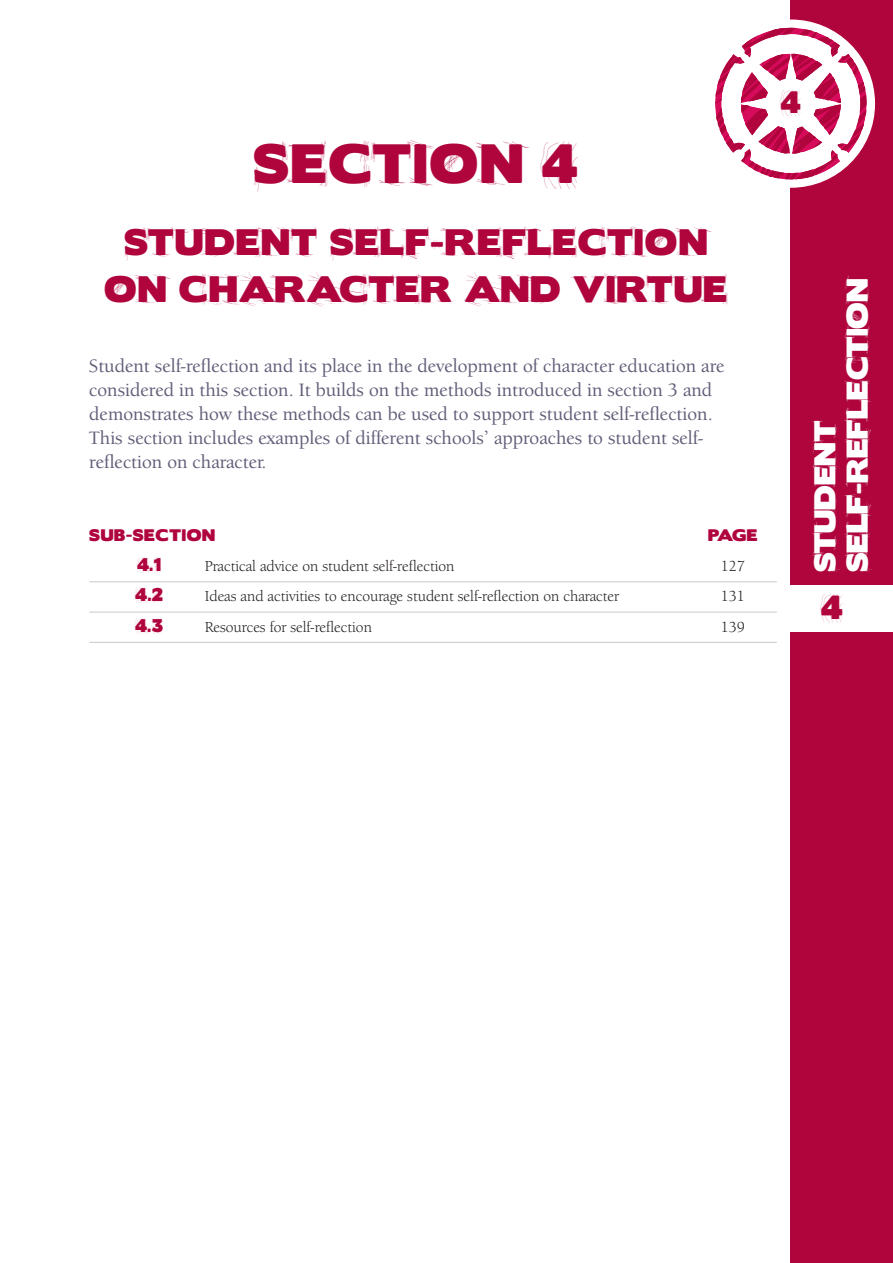
<style>
.page{position:relative;width:893px;height:1263px;background:#fff}
.page>*{position:absolute;margin:0;border:0;box-sizing:border-box;transform-origin:0 0}
.Div_Section{font:49.5px "Boris Black Bloxx Dirty";letter-spacing:.04em;color:#b0043d}
.Div_Title{font:33px/46.5px "Boris Black Bloxx Dirty";letter-spacing:.04em;color:#b0043d;text-align:center}
.Section___LP_White{font:30px "Boris Black Bloxx Dirty";color:#b0043d}
.The_numbers_top{font:27.75px "Boris Black Bloxx Dirty";color:#b0043d}
.Side_Title_LP{font:27px/32.4px "Boris Black Bloxx Dirty";letter-spacing:-.01em;color:#fff}
.Div_Text{font:500 19.5px/24px "Berkeley Oldstyle IT Cby BT";color:#605e78}
.I_Body_Text_LP{font:16.5px "Boris Black Bloxx Dirty";color:#b0043d}
.A_Sub_Section_title{font:16.5px "Boris Black Bloxx Dirty";color:#b0043d}
.I_Body_Text_LP-2{font:15.75px "Berkeley Oldstyle IT Cby BT";color:#231f20}
.A_Sub_Section_title-2{font:15.75px "Berkeley Oldstyle IT Cby BT";color:#231f20}
.A_Sub_Section_title-3{font:15px "Boris Black Bloxx";letter-spacing:.04em;color:#b0043d}
</style>
<div class="page">
<div style="left:791px;top:0;width:102px;height:1263px;background:#b0043d"></div>
<div style="left:708px;top:20px;width:166px;height:167px;background:#fff;border-radius:50%"></div>
<div style="left:789px;top:585px;width:104px;height:46px;background:#fff"></div>
<svg style="left:715px;top:28px;width:157px;height:151px"></svg>
<hr style="left:89px;top:581px;width:688px;height:1px;background:#c7c8ca">
<hr style="left:89px;top:612px;width:688px;height:1px;background:#c7c8ca">
<hr style="left:89px;top:642px;width:688px;height:1px;background:#c7c8ca">
<p class="Div_Section" style="left:253px;top:137px;width:327px">SECTION 4</p>
<p class="Div_Title" style="left:104px;top:221px;width:624px">STUDENT SELF-REFLECTION<br>ON CHARACTER AND VIRTUE</p>
<p class="Div_Text" style="left:89px;top:353px;width:637px">Student self-reflection and its place in the development of character education are considered in this section. It builds on the methods introduced in section 3 and demonstrates how these methods can be used to support student self-reflection.<br>This section includes examples of different schools’ approaches to student self&shy;reflection on character.</p>
<p class="A_Sub_Section_title-3" style="left:89px;top:524px;width:127px">SUB-SECTION</p>
<p class="A_Sub_Section_title-3" style="left:708px;top:524px;width:51px">PAGE</p>
<p class="A_Sub_Section_title" style="left:137px;top:556px;width:25px">4.1</p>
<p class="A_Sub_Section_title-2" style="left:205px;top:557px;width:251px">Practical advice on student self-reflection</p>
<p class="A_Sub_Section_title-2" style="left:721px;top:557px;width:26px">127</p>
<p class="I_Body_Text_LP" style="left:135px;top:586px;width:29px">4.2</p>
<p class="I_Body_Text_LP-2" style="left:205px;top:587px;width:416px">Ideas and activities to encourage student self-reflection on character</p>
<p class="I_Body_Text_LP-2" style="left:721px;top:587px;width:26px">131</p>
<p class="I_Body_Text_LP" style="left:135px;top:616px;width:30px">4.3</p>
<p class="I_Body_Text_LP-2" style="left:205px;top:617px;width:169px">Resources for self-reflection</p>
<p class="I_Body_Text_LP-2" style="left:721px;top:617px;width:26px">139</p>
<p class="The_numbers_top" style="left:781px;top:88px;width:22px">4</p>
<p class="Side_Title_LP" style="left:810px;top:572px;width:303px;rotate:-90deg">STUDENT<br>SELF-REFLECTION</p>
<p class="Section___LP_White" style="left:821px;top:591px;width:24px">4</p>
</div>
